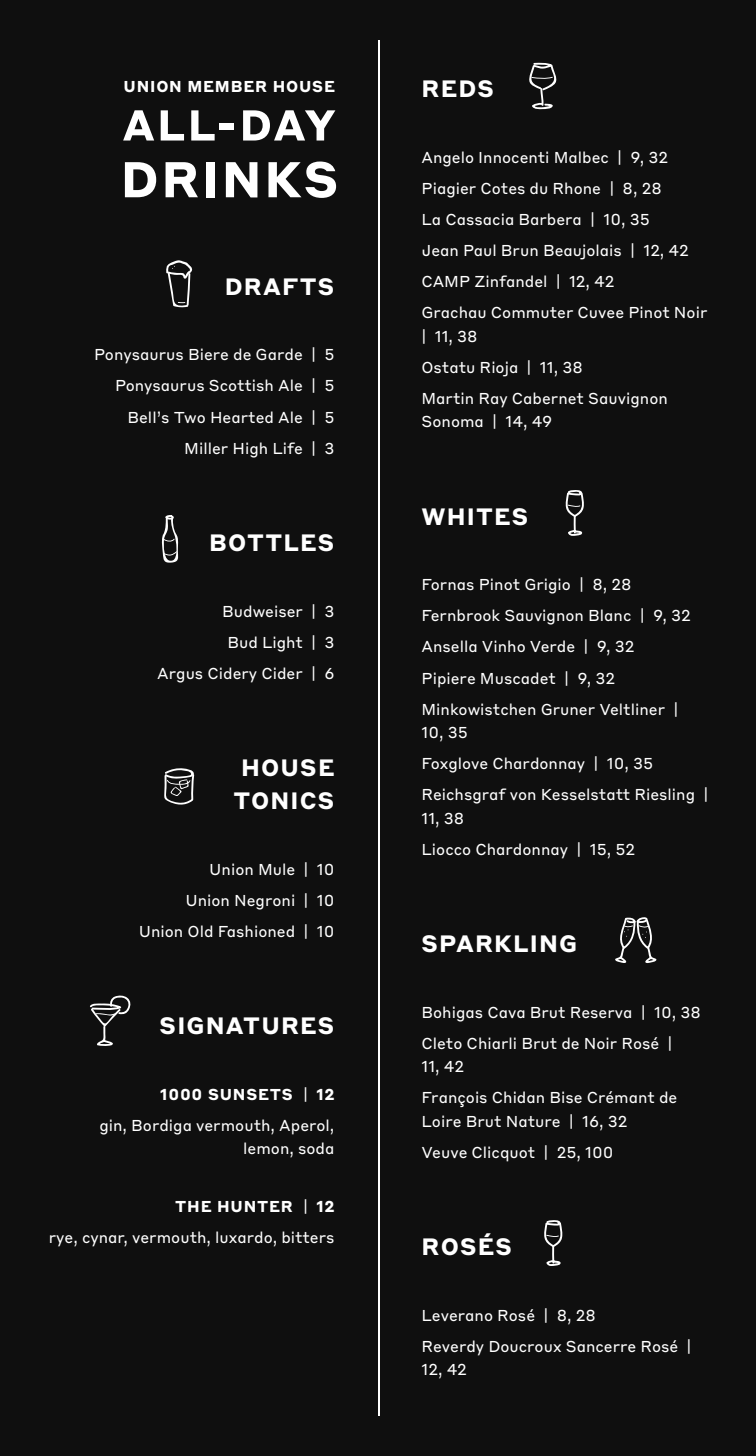
<style>
.page{position:relative;width:756px;height:1456px;background:#0f0f0f}
.page>*{position:absolute;margin:0;border:0;box-sizing:border-box;transform-origin:0 0}
.t1{font:700 23.28px/32.9px "Styrene B";letter-spacing:.05em;color:#fff;text-align:center}
.t2{font:15.58px/31.2px "Styrene B";color:#fff}
.t3{font:700 15.58px "Styrene B";letter-spacing:.05em;color:#fff}
.s1{font-weight:700}
</style>
<div class="page">
<hr style="left:378px;top:40px;width:2px;height:1376px;background:#fff">
<svg style="left:123px;top:110px;width:31px;height:31px"></svg>
<svg style="left:161px;top:110px;width:23px;height:31px"></svg>
<svg style="left:191px;top:110px;width:24px;height:31px"></svg>
<div style="left:220px;top:123px;width:14px;height:6px;background:#fff"></div>
<svg style="left:243px;top:110px;width:92px;height:31px"></svg>
<svg style="left:125px;top:162px;width:31px;height:35px"></svg>
<svg style="left:166px;top:162px;width:32px;height:35px"></svg>
<div style="left:206px;top:162px;width:9px;height:35px;background:#fff"></div>
<svg style="left:226px;top:162px;width:31px;height:35px"></svg>
<svg style="left:268px;top:162px;width:68px;height:36px"></svg>
<svg style="left:90px;top:995px;width:41px;height:51px"></svg>
<svg style="left:166px;top:260px;width:27px;height:48px"></svg>
<svg style="left:615px;top:917px;width:42px;height:46px"></svg>
<svg style="left:529px;top:62px;width:28px;height:48px"></svg>
<svg style="left:565px;top:490px;width:19px;height:46px"></svg>
<svg style="left:544px;top:1220px;width:19px;height:46px"></svg>
<svg style="left:161px;top:515px;width:18px;height:48px"></svg>
<svg style="left:164px;top:768px;width:30px;height:37px"></svg>
<p class="t3" style="left:124px;top:73px;width:213px">UNION MEMBER HOUSE</p>
<h1 class="t1" style="left:421px;top:71px;width:74px">REDS</h1>
<h1 class="t1" style="left:225px;top:268px;width:111px">DRAFTS</h1>
<p class="t2" style="left:94px;top:338px;width:242px;text-align:right">Ponysaurus Biere de Garde | 5<br>Ponysaurus Scottish Ale | 5<br>Bell’s Two Hearted Ale | 5<br>Miller High Life | 3</p>
<h1 class="t1" style="left:209px;top:524px;width:127px">BOTTLES</h1>
<p class="t2" style="left:157px;top:594px;width:179px;text-align:right">Budweiser | 3<br>Bud Light | 3<br>Argus Cidery Cider | 6</p>
<h1 class="t1" style="left:233px;top:750px;width:103px">HOUSE<br>TONICS</h1>
<p class="t2" style="left:139px;top:852px;width:197px;text-align:right">Union Mule | 10<br>Union Negroni | 10<br>Union Old Fashioned | 10</p>
<h1 class="t1" style="left:160px;top:1008px;width:176px">SIGNATURES</h1>
<p class="t2" style="left:99px;top:1077px;width:237px;text-align:right"><span class="s1">1000 SUNSETS</span> | <span class="s1">12<br></span>gin, Bordiga vermouth, Aperol,</p>
<p class="t2" style="left:243px;top:1132px;width:93px">lemon, soda</p>
<p class="t2" style="left:49px;top:1190px;width:287px;text-align:right"><span class="s1">THE HUNTER</span> | <span class="s1">12<br></span>rye, cynar, vermouth, luxardo, bitters</p>
<p class="t2" style="left:421px;top:140px;width:287px">Angelo Innocenti Malbec | 9, 32<br>Piagier Cotes du Rhone | 8, 28<br>La Cassacia Barbera | 10, 35<br>Jean Paul Brun Beaujolais | 12, 42<br>CAMP Zinfandel | 12, 42<br>Grachau Commuter Cuvee Pinot Noir</p>
<p class="t2" style="left:421px;top:319px;width:248px">| 11, 38<br>Ostatu Rioja | 11, 38<br>Martin Ray Cabernet Sauvignon</p>
<p class="t2" style="left:421px;top:405px;width:132px">Sonoma | 14, 49</p>
<h1 class="t1" style="left:421px;top:498px;width:108px">WHITES</h1>
<p class="t2" style="left:421px;top:568px;width:271px">Fornas Pinot Grigio | 8, 28<br>Fernbrook Sauvignon Blanc | 9, 32<br>Ansella Vinho Verde | 9, 32<br>Pipiere Muscadet | 9, 32<br>Minkowistchen Gruner Veltliner |</p>
<p class="t2" style="left:421px;top:716px;width:288px">10, 35<br>Foxglove Chardonnay | 10, 35<br>Reichsgraf von Kesselstatt Riesling |</p>
<p class="t2" style="left:421px;top:801px;width:215px">11, 38<br>Liocco Chardonnay | 15, 52</p>
<h1 class="t1" style="left:421px;top:925px;width:157px">SPARKLING</h1>
<p class="t2" style="left:421px;top:995px;width:281px">Bohigas Cava Brut Reserva | 10, 38<br>Cleto Chiarli Brut de Noir Rosé |</p>
<p class="t2" style="left:421px;top:1050px;width:257px">11, 42<br>François Chidan Bise Crémant de</p>
<p class="t2" style="left:421px;top:1104px;width:208px">Loire Brut Nature | 16, 32<br>Veuve Clicquot | 25, 100</p>
<h1 class="t1" style="left:421px;top:1228px;width:92px">ROSÉS</h1>
<p class="t2" style="left:421px;top:1298px;width:272px">Leverano Rosé | 8, 28<br>Reverdy Doucroux Sancerre Rosé |</p>
<p class="t2" style="left:421px;top:1353px;width:47px">12, 42</p>
</div>
